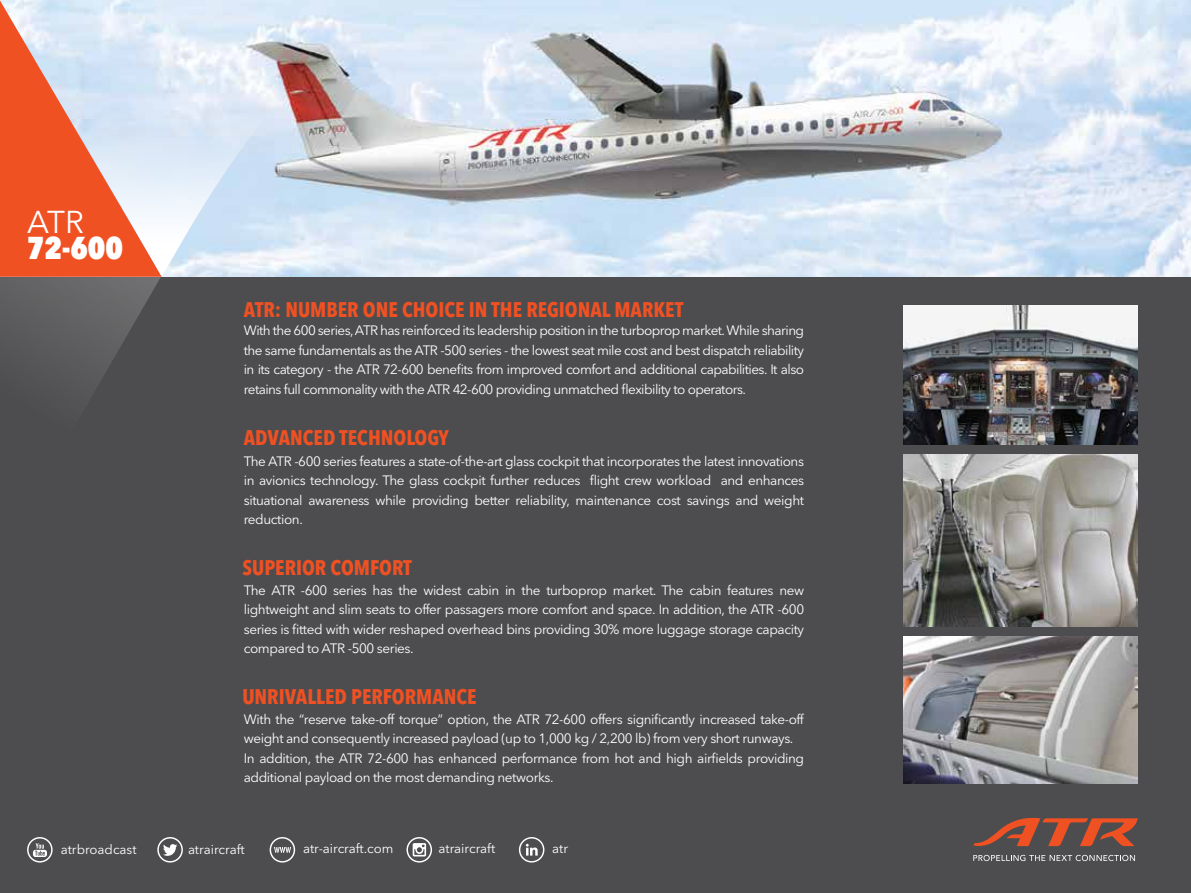
<style>
.page{position:relative;width:1191px;height:893px;background:#fff}
.page>*{position:absolute;margin:0;border:0;box-sizing:border-box;transform-origin:0 0}
.t1{font:800 condensed 31.35px "Avenir Next LT Pro";color:#fff}
.t2{font:31.35px "Avenir Next LT Pro";color:#fff}
.t3{font:700 condensed 21px "Avenir Next LT Pro";color:#f05123}
.t4{font:13.5px/19.5px "Avenir Next LT Pro";letter-spacing:-.03em;color:#fff;text-align:justify}
.t5{font:13.2px "Avenir Next LT Pro";color:#fff}
</style>
<div class="page">
<div style="left:0;top:236px;width:1191px;height:657px;background:#4d4d4f"></div>
<svg style="left:973px;top:855px;width:162px;height:6px"></svg>
<svg style="left:973px;top:817px;width:164px;height:30px"></svg>
<img style="left:0;top:0;width:1191px;height:276px">
<img style="left:903px;top:305px;width:234px;height:139px">
<img style="left:903px;top:454px;width:234px;height:172px">
<svg style="left:0;top:277px;width:161px;height:586px"></svg>
<svg style="left:0;top:1px;width:162px;height:276px"></svg>
<svg style="left:4px;top:2px;width:418px;height:275px;background:#dbc4c5"></svg>
<svg style="left:27px;top:837px;width:26px;height:25px"></svg>
<svg style="left:157px;top:837px;width:26px;height:25px"></svg>
<svg style="left:270px;top:837px;width:25px;height:25px"></svg>
<svg style="left:406px;top:837px;width:26px;height:25px"></svg>
<svg style="left:519px;top:837px;width:25px;height:25px"></svg>
<img style="left:903px;top:636px;width:234px;height:147px">
<h1 class="t2" style="left:27px;top:203px;width:58px">ATR</h1>
<h1 class="t1" style="left:27px;top:228px;width:97px">72-600</h1>
<h2 class="t3" style="left:244px;top:297px;width:441px">ATR: NUMBER ONE CHOICE IN THE REGIONAL MARKET</h2>
<p class="t4" style="left:244px;top:321px;width:562px">With the 600 series, ATR has reinforced its leadership position in the turboprop market. While sharing the same fundamentals as the ATR -500 series - the lowest seat mile cost and best dispatch reliability in its category - the ATR 72-600 benefits from improved comfort and additional capabilities. It also retains full commonality with the ATR 42-600 providing unmatched flexibility to operators.</p>
<h2 class="t3" style="left:244px;top:425px;width:207px">ADVANCED TECHNOLOGY</h2>
<p class="t4" style="left:244px;top:451px;width:562px">The ATR -600 series features a state-of-the-art glass cockpit that incorporates the latest innovations in avionics technology. The glass cockpit further reduces flight crew workload and enhances situational awareness while providing better reliability, maintenance cost savings and weight reduction.</p>
<h2 class="t3" style="left:242px;top:555px;width:171px">SUPERIOR COMFORT</h2>
<p class="t4" style="left:244px;top:580px;width:562px">The ATR -600 series has the widest cabin in the turboprop market. The cabin features new lightweight and slim seats to offer passagers more comfort and space. In addition, the ATR -600 series is fitted with wider reshaped overhead bins providing 30% more luggage storage capacity compared to ATR -500 series.</p>
<h2 class="t3" style="left:242px;top:684px;width:236px">UNRIVALLED PERFORMANCE</h2>
<p class="t4" style="left:244px;top:709px;width:562px;text-align:left">With the “reserve take-off torque” option, the ATR 72-600 offers significantly increased take-off weight and consequently increased payload (up to 1,000 kg / 2,200 lb) from very short runways.<br>In addition, the ATR 72-600 has enhanced performance from hot and high airfields providing additional payload on the most demanding networks.</p>
<p class="t5" style="left:61px;top:841px;width:77px">atrbroadcast</p>
<p class="t5" style="left:188px;top:842px;width:58px">atraircraft</p>
<p class="t5" style="left:303px;top:841px;width:92px">atr-aircraft.com</p>
<p class="t5" style="left:438px;top:841px;width:58px">atraircraft</p>
<p class="t5" style="left:552px;top:841px;width:17px">atr</p>
</div>
